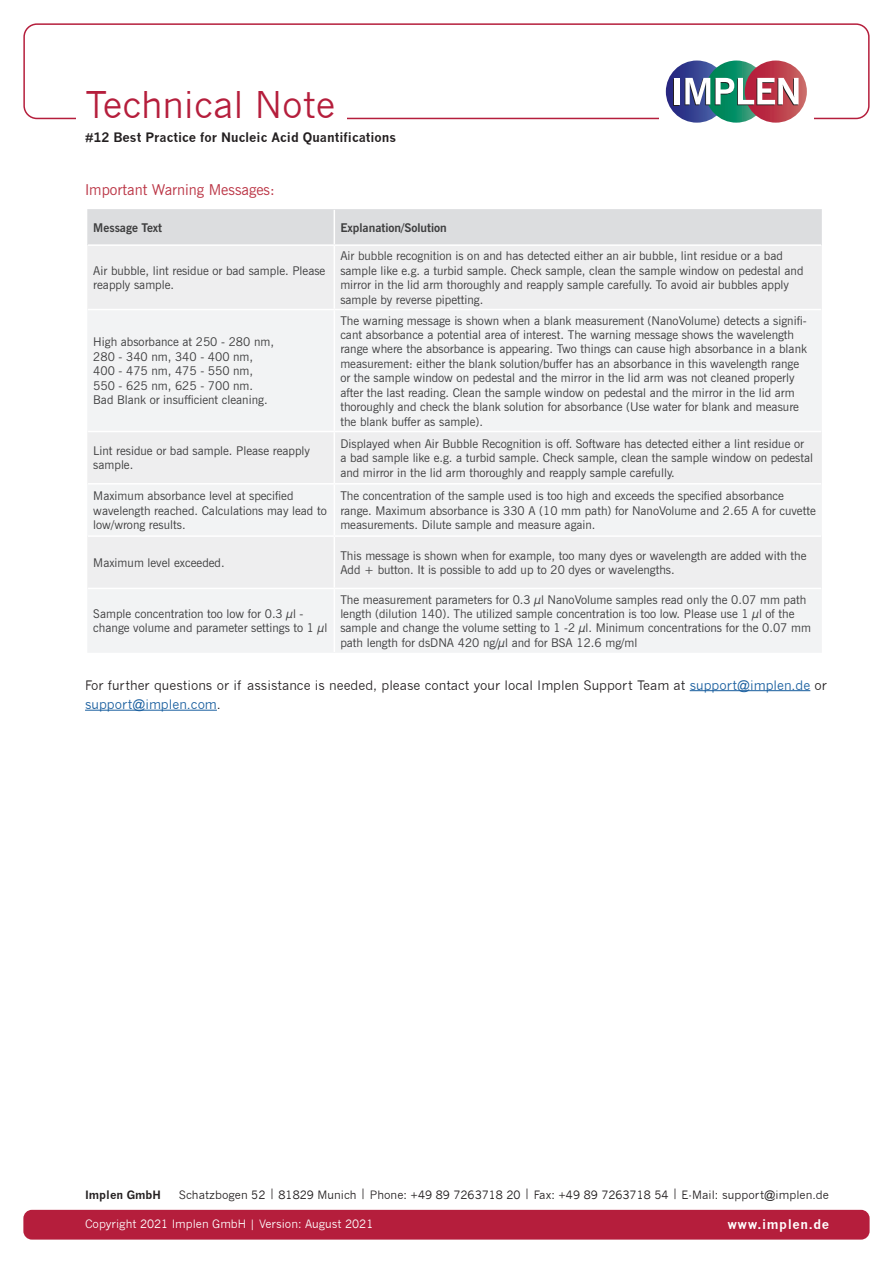
<style>
.page{position:relative;width:893px;height:1263px;background:#fff}
.page>*{position:absolute;margin:0;border:0;box-sizing:border-box;transform-origin:0 0}
.t1{font:36px "News Gothic";color:#b51e3c}
.t2{font:15px "News Gothic BT";color:#bc3848}
.t3{font:12.75px/19.5px "News Gothic";color:#231f20}
.t4{font:700 12.75px "News Gothic";color:#231f20}
.t5{font:700 12.75px "News Gothic";letter-spacing:.05em;color:#fff}
.t6{font:12px/14.4px "News Gothic BT";color:#3e3e3f}
.t7{font:700 12px "News Gothic BT";color:#3e3e3f}
.t8{font:11.25px "News Gothic";letter-spacing:.005em;color:#231f20}
.t9{font:11.25px "News Gothic";color:#fff}
.t10{font:700 11.25px "News Gothic";letter-spacing:.005em;color:#231f20}
.s1{color:#175d9e}
</style>
<div class="page">
<div style="left:23px;top:1210px;width:847px;height:29px;background:#b51e3c;border-radius:9px"></div>
<div style="left:23px;top:23px;width:847px;height:96px;border:2px solid #b51e3c;border-radius:13px"></div>
<div style="left:76px;top:82px;width:271px;height:66px;background:#fff"></div>
<div style="left:659px;top:51px;width:155px;height:82px;background:#fff"></div>
<svg style="left:666px;top:61px;width:62px;height:62px"></svg>
<svg style="left:745px;top:61px;width:62px;height:62px"></svg>
<div style="left:674px;top:79px;width:5px;height:26px;background:#fff"></div>
<div style="left:675px;top:78px;width:5px;height:26px;background:#fff"></div>
<svg style="left:685px;top:61px;width:113px;height:62px"></svg>
<div style="left:87px;top:209px;width:735px;height:36px;background:#dcdddf"></div>
<div style="left:87px;top:245px;width:735px;height:64px;background:#eeeeef"></div>
<div style="left:87px;top:310px;width:735px;height:343px;background:#f2f3f4"></div>
<hr style="left:334px;top:210px;width:1px;height:34px;background:#fff">
<hr style="left:88px;top:244px;width:246px;height:2px;background:#fff">
<hr style="left:334px;top:244px;width:487px;height:2px;background:#fff">
<hr style="left:334px;top:246px;width:1px;height:63px;background:#fff">
<hr style="left:334px;top:310px;width:1px;height:121px;background:#fff">
<hr style="left:88px;top:431px;width:246px;height:1px;background:#fff">
<hr style="left:334px;top:431px;width:487px;height:1px;background:#fff">
<hr style="left:334px;top:432px;width:1px;height:51px;background:#fff">
<hr style="left:88px;top:483px;width:246px;height:1px;background:#fff">
<hr style="left:334px;top:483px;width:487px;height:1px;background:#fff">
<hr style="left:334px;top:485px;width:1px;height:50px;background:#fff">
<hr style="left:88px;top:535px;width:246px;height:2px;background:#fff">
<hr style="left:334px;top:535px;width:487px;height:2px;background:#fff">
<hr style="left:334px;top:537px;width:1px;height:51px;background:#fff">
<hr style="left:88px;top:588px;width:246px;height:1px;background:#fff">
<hr style="left:334px;top:588px;width:487px;height:1px;background:#fff">
<hr style="left:334px;top:589px;width:1px;height:63px;background:#fff">
<hr style="left:690px;top:690px;width:120px;height:1px;background:#175d9e">
<hr style="left:85px;top:710px;width:132px;height:1px;background:#175d9e">
<h1 class="t1" style="left:85px;top:84px;width:252px">Technical Note</h1>
<p class="t4" style="left:85px;top:130px;width:313px">#12 Best Practice for Nucleic Acid Quantifications</p>
<p class="t2" style="left:85px;top:181px;width:191px">Important Warning Messages:</p>
<p class="t7" style="left:93px;top:220px;width:70px">Message Text</p>
<p class="t7" style="left:340px;top:220px;width:108px">Explanation/Solution</p>
<p class="t6" style="left:93px;top:263px;width:234px">Air bubble, lint residue or bad sample. Please reapply sample.</p>
<p class="t6" style="left:340px;top:249px;width:465px">Air bubble recognition is on and has detected either an air bubble, lint residue or a bad sample like e.g. a turbid sample. Check sample, clean the sample window on pedestal and mirror in the lid arm thoroughly and reapply sample carefully. To avoid air bubbles apply sample by reverse pipetting.</p>
<p class="t6" style="left:93px;top:335px;width:182px">High absorbance at 250 - 280 nm,<br>280 - 340 nm, 340 - 400 nm,<br>400 - 475 nm, 475 - 550 nm,<br>550 - 625 nm, 625 - 700 nm.<br>Bad Blank or insufficient cleaning.</p>
<p class="t6" style="left:340px;top:313px;width:468px">The warning message is shown when a blank measurement (NanoVolume) detects a signifi&shy;cant absorbance a potential area of interest. The warning message shows the wavelength range where the absorbance is appearing. Two things can cause high absorbance in a blank measurement: either the blank solution/buffer has an absorbance in this wavelength range or the sample window on pedestal and the mirror in the lid arm was not cleaned properly after the last reading. Clean the sample window on pedestal and the mirror in the lid arm thoroughly and check the blank solution for absorbance (Use water for blank and measure the blank buffer as sample).</p>
<p class="t6" style="left:93px;top:443px;width:218px">Lint residue or bad sample. Please reapply sample.</p>
<p class="t6" style="left:340px;top:436px;width:474px">Displayed when Air Bubble Recognition is off. Software has detected either a lint residue or<br>a bad sample like e.g. a turbid sample. Check sample, clean the sample window on pedestal and mirror in the lid arm thoroughly and reapply sample carefully.</p>
<p class="t6" style="left:93px;top:489px;width:235px">Maximum absorbance level at specified wavelength reached. Calculations may lead to low/wrong results.</p>
<p class="t6" style="left:340px;top:489px;width:477px">The concentration of the sample used is too high and exceeds the specified absorbance range. Maximum absorbance is 330 A (10 mm path) for NanoVolume and 2.65 A for cuvette measurements. Dilute sample and measure again.</p>
<p class="t6" style="left:93px;top:555px;width:133px">Maximum level exceeded.</p>
<p class="t6" style="left:340px;top:548px;width:468px">This message is shown when for example, too many dyes or wavelength are added with the<br>Add + button. It is possible to add up to 20 dyes or wavelengths.</p>
<p class="t6" style="left:93px;top:606px;width:236px">Sample concentration too low for 0.3 µl - change volume and parameter settings to 1 µl</p>
<p class="t6" style="left:340px;top:592px;width:472px">The measurement parameters for 0.3 µl NanoVolume samples read only the 0.07 mm path length (dilution 140). The utilized sample concentration is too low. Please use 1 µl of the sample and change the volume setting to 1 -2 µl. Minimum concentrations for the 0.07 mm path length for dsDNA 420 ng/µl and for BSA 12.6 mg/ml</p>
<p class="t3" style="left:85px;top:675px;width:743px">For further questions or if assistance is needed, please contact your local Implen Support Team at <span class="s1">support@implen.de</span> or <span class="s1">support@implen.com</span>.</p>
<p class="t10" style="left:85px;top:1187px;width:77px">Implen GmbH</p>
<p class="t8" style="left:179px;top:1188px;width:652px">Schatzbogen 52 | 81829 Munich | Phone: +49 89 7263718 20 | Fax: +49 89 7263718 54 | E-Mail: support@implen.de</p>
<p class="t9" style="left:85px;top:1217px;width:290px">Copyright 2021 Implen GmbH | Version: August 2021</p>
<p class="t5" style="left:727px;top:1217px;width:103px">www.implen.de</p>
</div>
